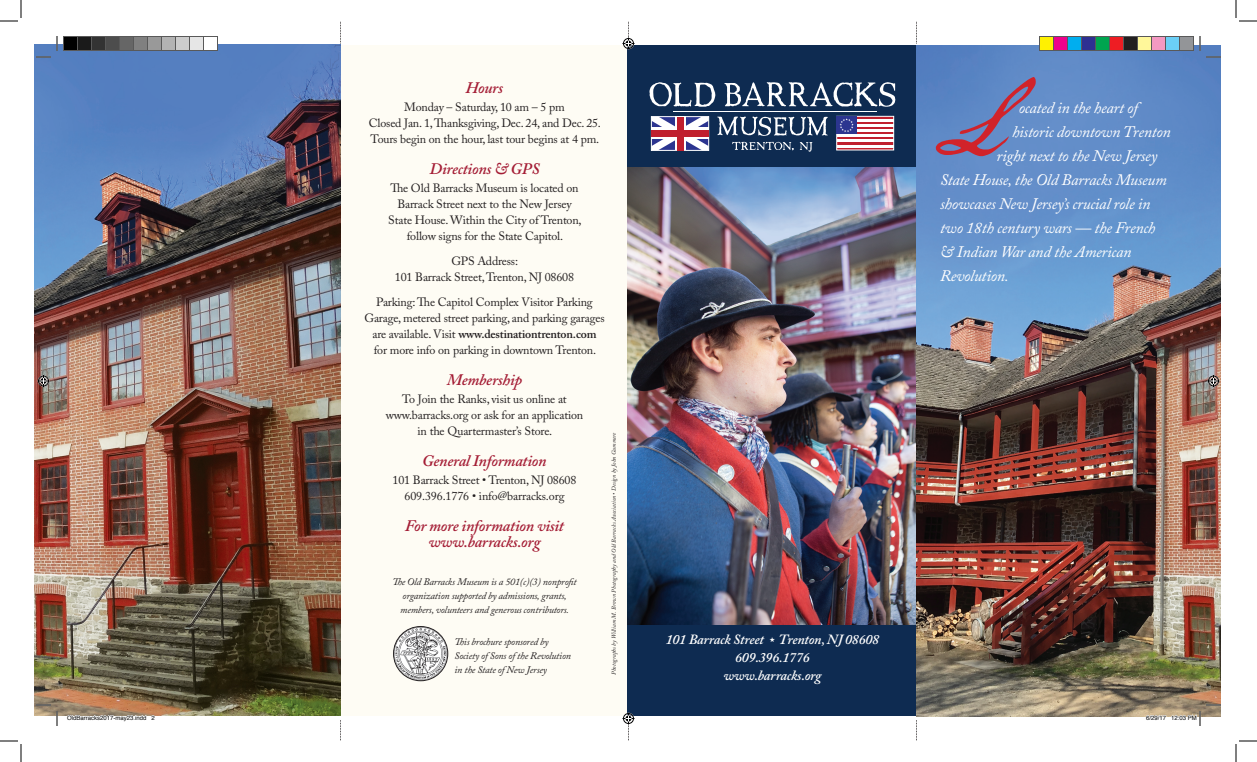
<style>
.page{position:relative;width:1257px;height:762px;background:#fff}
.page>*{position:absolute;margin:0;border:0;box-sizing:border-box;transform-origin:0 0}
.t1{font:italic 16px "Adobe Caslon Pro";letter-spacing:-.015em;color:#fff}
.t2{font:italic 600 16px/16px "Adobe Caslon Pro";letter-spacing:-.015em;color:#a41d35;text-align:center}
.t3{font:italic 600 14px/18px "Adobe Caslon Pro";letter-spacing:-.015em;color:#fff;text-align:center}
.t4{font:12px/16px "Adobe Caslon Pro";letter-spacing:-.015em;color:#231f20;text-align:center}
.t5{font:italic 10px/14px "Adobe Caslon Pro";letter-spacing:-.015em;color:#231f20;text-align:center}
.t6{font:italic 6px "Adobe Caslon Pro";letter-spacing:.005em;color:#231f20}
.t7{font:6px "Helvetica";color:#000}
.s1{font-weight:600}
</style>
<div class="page">
<svg style="left:340px;top:21px;width:1px;height:720px"></svg>
<svg style="left:916px;top:21px;width:1px;height:720px"></svg>
<div style="left:598px;top:45px;width:330px;height:671px;background:#0e2b51"></div>
<img style="left:634px;top:167px;width:282px;height:458px">
<svg style="left:724px;top:82px;width:171px;height:25px"></svg>
<svg style="left:717px;top:116px;width:111px;height:20px"></svg>
<svg style="left:800px;top:142px;width:12px;height:10px"></svg>
<svg style="left:732px;top:142px;width:62px;height:8px"></svg>
<hr style="left:674px;top:111px;width:203px;height:1px;background:#fff">
<div style="left:837px;top:116px;width:57px;height:34px;background:linear-gradient(to right,#c01f2e,#c01f2e);border:1px solid #fff"></div>
<hr style="left:857px;top:119px;width:37px;height:2px;background:#fff">
<hr style="left:857px;top:124px;width:37px;height:3px;background:#fff">
<hr style="left:857px;top:129px;width:37px;height:3px;background:#fff">
<hr style="left:837px;top:134px;width:57px;height:3px;background:#fff">
<hr style="left:837px;top:140px;width:57px;height:2px;background:#fff">
<hr style="left:837px;top:145px;width:57px;height:2px;background:#fff">
<div style="left:837px;top:116px;width:20px;height:18px;background:#2c3590"></div>
<svg style="left:840px;top:118px;width:14px;height:14px"></svg>
<svg style="left:651px;top:150px;width:58px;height:1px"></svg>
<svg style="left:651px;top:117px;width:58px;height:33px"></svg>
<svg style="left:675px;top:117px;width:11px;height:33px"></svg>
<div style="left:651px;top:128px;width:58px;height:11px;background:#fff"></div>
<div style="left:652px;top:130px;width:57px;height:7px;background:#c01f2e"></div>
<div style="left:677px;top:117px;width:6px;height:33px;background:#c01f2e"></div>
<svg style="left:650px;top:82px;width:65px;height:25px"></svg>
<div style="left:336px;top:45px;width:290px;height:671px;background:#fefcf4"></div>
<img style="left:916px;top:45px;width:304px;height:672px">
<img style="left:928px;top:74px;width:108px;height:86px">
<img style="left:34px;top:45px;width:306px;height:671px">
<img style="left:394px;top:627px;width:54px;height:54px;border-radius:27px">
<div style="left:393px;top:626px;width:55px;height:55px;border:1px solid #231f20;border-radius:50%"></div>
<svg style="left:36px;top:36px;width:22px;height:22px"></svg>
<svg style="left:36px;top:704px;width:22px;height:22px"></svg>
<svg style="left:1199px;top:36px;width:22px;height:22px"></svg>
<svg style="left:0;top:0;width:22px;height:22px"></svg>
<svg style="left:0;top:740px;width:22px;height:22px"></svg>
<svg style="left:1235px;top:0;width:22px;height:22px"></svg>
<svg style="left:1235px;top:740px;width:22px;height:22px"></svg>
<svg style="left:622px;top:21px;width:12px;height:720px"></svg>
<svg style="left:38px;top:375px;width:12px;height:12px"></svg>
<svg style="left:1208px;top:375px;width:12px;height:12px"></svg>
<div style="left:64px;top:36px;width:14px;height:14px;background:#000"></div>
<div style="left:63px;top:36px;width:15px;height:15px;border:1px solid #595959"></div>
<div style="left:78px;top:36px;width:14px;height:14px;background:#1a1a1a"></div>
<div style="left:77px;top:36px;width:15px;height:15px;border:1px solid #595959"></div>
<div style="left:92px;top:36px;width:14px;height:14px;background:#333"></div>
<div style="left:91px;top:36px;width:15px;height:15px;border:1px solid #595959"></div>
<div style="left:106px;top:36px;width:14px;height:14px;background:#4d4d4d"></div>
<div style="left:105px;top:36px;width:15px;height:15px;border:1px solid #595959"></div>
<div style="left:120px;top:36px;width:14px;height:14px;background:#666"></div>
<div style="left:119px;top:36px;width:15px;height:15px;border:1px solid #595959"></div>
<div style="left:134px;top:36px;width:14px;height:14px;background:#808080"></div>
<div style="left:133px;top:36px;width:15px;height:15px;border:1px solid #595959"></div>
<div style="left:148px;top:36px;width:14px;height:14px;background:#999"></div>
<div style="left:147px;top:36px;width:15px;height:15px;border:1px solid #595959"></div>
<div style="left:162px;top:36px;width:14px;height:14px;background:#b3b3b3"></div>
<div style="left:161px;top:36px;width:15px;height:15px;border:1px solid #595959"></div>
<div style="left:176px;top:36px;width:14px;height:14px;background:#ccc"></div>
<div style="left:175px;top:36px;width:15px;height:15px;border:1px solid #595959"></div>
<div style="left:190px;top:36px;width:14px;height:14px;background:#e6e6e6"></div>
<div style="left:189px;top:36px;width:15px;height:15px;border:1px solid #595959"></div>
<div style="left:204px;top:36px;width:14px;height:14px;background:#fff"></div>
<div style="left:203px;top:36px;width:15px;height:15px;border:1px solid #595959"></div>
<div style="left:1040px;top:36px;width:14px;height:14px;background:#fff101"></div>
<div style="left:1039px;top:36px;width:15px;height:15px;border:1px solid #595959"></div>
<div style="left:1054px;top:36px;width:14px;height:14px;background:#ed028c"></div>
<div style="left:1053px;top:36px;width:15px;height:15px;border:1px solid #595959"></div>
<div style="left:1068px;top:36px;width:14px;height:14px;background:#00aeef"></div>
<div style="left:1067px;top:36px;width:15px;height:15px;border:1px solid #595959"></div>
<div style="left:1082px;top:36px;width:14px;height:14px;background:#2e3092"></div>
<div style="left:1081px;top:36px;width:15px;height:15px;border:1px solid #595959"></div>
<div style="left:1096px;top:36px;width:14px;height:14px;background:#00a54f"></div>
<div style="left:1095px;top:36px;width:15px;height:15px;border:1px solid #595959"></div>
<div style="left:1110px;top:36px;width:14px;height:14px;background:#ee1d23"></div>
<div style="left:1109px;top:36px;width:15px;height:15px;border:1px solid #595959"></div>
<div style="left:1124px;top:36px;width:14px;height:14px;background:#231f20"></div>
<div style="left:1123px;top:36px;width:15px;height:15px;border:1px solid #595959"></div>
<div style="left:1138px;top:36px;width:14px;height:14px;background:#fff79a"></div>
<div style="left:1137px;top:36px;width:15px;height:15px;border:1px solid #595959"></div>
<div style="left:1152px;top:36px;width:14px;height:14px;background:#f499c2"></div>
<div style="left:1151px;top:36px;width:15px;height:15px;border:1px solid #595959"></div>
<div style="left:1166px;top:36px;width:14px;height:14px;background:#6bcff6"></div>
<div style="left:1165px;top:36px;width:15px;height:15px;border:1px solid #595959"></div>
<div style="left:1180px;top:36px;width:14px;height:14px;background:#939598"></div>
<div style="left:1179px;top:36px;width:15px;height:15px;border:1px solid #595959"></div>
<svg style="left:67px;top:715px;width:88px;height:1px"></svg>
<svg style="left:1146px;top:704px;width:75px;height:22px"></svg>
<h1 class="t2" style="left:466px;top:79px;width:39px">Hours</h1>
<p class="t4" style="left:369px;top:99px;width:234px">Monday – Saturday, 10 am – 5 pm<br>Closed Jan. 1, Thanksgiving, Dec. 24, and Dec. 25.<br>Tours begin on the hour, last tour begins at 4 pm.</p>
<h1 class="t2" style="left:430px;top:160px;width:111px">Directions &amp; GPS</h1>
<p class="t4" style="left:388px;top:180px;width:195px">The Old Barracks Museum is located on Barrack Street next to the New Jersey State House. Within the City of Trenton, follow signs for the State Capitol.</p>
<p class="t4" style="left:395px;top:253px;width:181px">GPS Address:<br>101 Barrack Street, Trenton, NJ 08608</p>
<p class="t4" style="left:364px;top:294px;width:242px">Parking: The Capitol Complex Visitor Parking Garage, metered street parking, and parking garages are available. Visit <span class="s1">www.destinationtrenton.com </span>for more info on parking in downtown Trenton.</p>
<h1 class="t2" style="left:447px;top:371px;width:77px">Membership</h1>
<p class="t4" style="left:386px;top:391px;width:199px">To Join the Ranks, visit us online at www.barracks.org or ask for an application in the Quartermaster’s Store.</p>
<h1 class="t2" style="left:422px;top:452px;width:126px">General Information</h1>
<p class="t4" style="left:393px;top:472px;width:185px">101 Barrack Street • Trenton, NJ 08608<br>609.396.1776 • info@barracks.org</p>
<h1 class="t2" style="left:405px;top:517px;width:161px">For more information visit www.barracks.org</h1>
<p class="t5" style="left:392px;top:574px;width:186px">The Old Barracks Museum is a 501(c)(3) nonprofit organization supported by admissions, grants, members, volunteers and generous contributors.</p>
<p class="t5" style="left:455px;top:634px;width:118px;text-align:left">This brochure sponsored by<br>Society of Sons of the Revolution in the State of New Jersey</p>
<p class="t6" style="left:610px;top:675px;width:244px;rotate:-90deg">Photographs by William M. Brown Photography and Old Barracks Association • Design by John Gummere</p>
<p class="t3" style="left:666px;top:631px;width:215px">101 Barrack Street ★ Trenton, NJ 08608<br>609.396.1776<br>www.barracks.org</p>
<h1 class="t1" style="left:1019px;top:98px;width:120px">ocated in the heart of</h1>
<h1 class="t1" style="left:1012px;top:122px;width:160px">historic downtown Trenton</h1>
<h1 class="t1" style="left:997px;top:146px;width:162px">right next to the New Jersey</h1>
<h1 class="t1" style="left:940px;top:170px;width:228px">State House, the Old Barracks Museum</h1>
<h1 class="t1" style="left:940px;top:194px;width:212px">showcases New Jersey’s crucial role in</h1>
<h1 class="t1" style="left:940px;top:218px;width:217px">two 18th century wars — the French</h1>
<h1 class="t1" style="left:940px;top:242px;width:193px">&amp; Indian War and the American</h1>
<h1 class="t1" style="left:940px;top:266px;width:70px">Revolution.</h1>
<p class="t7" style="left:67px;top:713px;width:89px">OldBarracks2017-may23.indd 2</p>
<p class="t7" style="left:1146px;top:713px;width:52px">6/29/17 12:03 PM</p>
</div>
